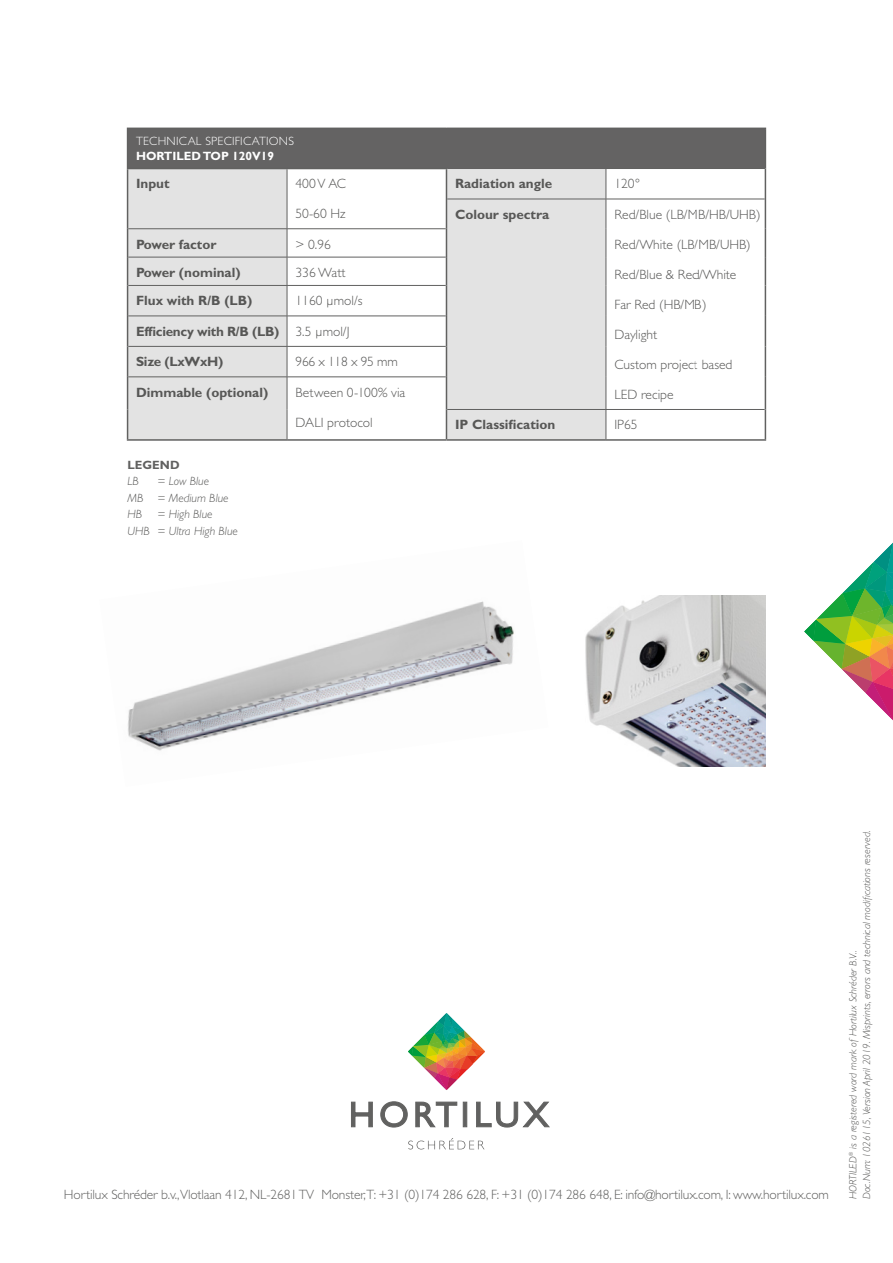
<style>
.page{position:relative;width:893px;height:1263px;background:#fff}
.page>*{position:absolute;margin:0;border:0;box-sizing:border-box;transform-origin:0 0}
.t1{font:300 13.5px "Gill Sans Std";color:#575756}
.t2{font:300 13.5px "Gill Sans Std";letter-spacing:-.01em;color:#616160}
.t3{font:700 13.5px "Gill Sans Std";color:#575756}
.t4{font:700 13.5px "Gill Sans Std";letter-spacing:-.02em;color:#575756}
.t5{font:300 13.5px "Gill Sans Std";letter-spacing:-.02em;color:#575756}
.t6{font:italic 300 12px/16.5px "Gill Sans Std";color:#575756}
.t7{font:300 12px "Gill Sans Std";letter-spacing:.02em;color:#fff}
.t8{font:700 12px "Gill Sans Std";color:#fff}
.t9{font:700 12px "Gill Sans Std";color:#616160}
.t10{font:italic 300 10.5px/13.5px "Gill Sans Std";color:#575756}
.s1{font-weight:300}
</style>
<div class="page">
<div style="left:128px;top:128px;width:637px;height:41px;background:#646363"></div>
<svg style="left:128px;top:169px;width:478px;height:270px;fill:#e3e3e3"></svg>
<hr style="left:127px;top:169px;width:1px;height:30px;background:#616160">
<hr style="left:446px;top:169px;width:1px;height:30px;background:#616160">
<hr style="left:765px;top:169px;width:1px;height:30px;background:#616160">
<hr style="left:127px;top:199px;width:1px;height:30px;background:#616160">
<hr style="left:446px;top:199px;width:1px;height:30px;background:#616160">
<hr style="left:765px;top:199px;width:1px;height:30px;background:#616160">
<svg style="left:127px;top:229px;width:1px;height:56px"></svg>
<svg style="left:446px;top:229px;width:1px;height:56px"></svg>
<svg style="left:765px;top:229px;width:1px;height:56px"></svg>
<hr style="left:127px;top:285px;width:1px;height:31px;background:#616160">
<hr style="left:446px;top:285px;width:1px;height:31px;background:#616160">
<hr style="left:765px;top:285px;width:1px;height:31px;background:#616160">
<hr style="left:127px;top:316px;width:1px;height:30px;background:#616160">
<hr style="left:446px;top:316px;width:1px;height:30px;background:#616160">
<hr style="left:765px;top:316px;width:1px;height:30px;background:#616160">
<hr style="left:127px;top:346px;width:1px;height:31px;background:#616160">
<hr style="left:446px;top:346px;width:1px;height:31px;background:#616160">
<hr style="left:765px;top:346px;width:1px;height:31px;background:#616160">
<hr style="left:127px;top:377px;width:1px;height:32px;background:#616160">
<hr style="left:446px;top:377px;width:1px;height:32px;background:#616160">
<hr style="left:765px;top:377px;width:1px;height:32px;background:#616160">
<hr style="left:127px;top:409px;width:1px;height:30px;background:#616160">
<hr style="left:446px;top:409px;width:1px;height:30px;background:#616160">
<hr style="left:765px;top:409px;width:1px;height:30px;background:#616160">
<hr style="left:287px;top:169px;width:1px;height:30px;background:#616160">
<hr style="left:287px;top:199px;width:1px;height:30px;background:#616160">
<hr style="left:128px;top:228px;width:159px;height:1px;background:#616160">
<hr style="left:287px;top:228px;width:159px;height:1px;background:#616160">
<hr style="left:128px;top:257px;width:159px;height:1px;background:#616160">
<hr style="left:287px;top:257px;width:159px;height:1px;background:#616160">
<svg style="left:287px;top:229px;width:1px;height:56px"></svg>
<hr style="left:128px;top:285px;width:159px;height:1px;background:#616160">
<hr style="left:287px;top:285px;width:159px;height:1px;background:#616160">
<hr style="left:287px;top:286px;width:1px;height:30px;background:#616160">
<hr style="left:128px;top:316px;width:159px;height:1px;background:#616160">
<hr style="left:287px;top:316px;width:159px;height:1px;background:#616160">
<hr style="left:287px;top:316px;width:1px;height:30px;background:#616160">
<hr style="left:128px;top:346px;width:159px;height:1px;background:#616160">
<hr style="left:287px;top:346px;width:159px;height:1px;background:#616160">
<hr style="left:287px;top:347px;width:1px;height:30px;background:#616160">
<hr style="left:128px;top:377px;width:159px;height:1px;background:#616160">
<hr style="left:287px;top:377px;width:159px;height:1px;background:#616160">
<hr style="left:287px;top:377px;width:1px;height:32px;background:#616160">
<hr style="left:287px;top:409px;width:1px;height:30px;background:#616160">
<hr style="left:127px;top:128px;width:160px;height:1px;background:#616160">
<hr style="left:127px;top:129px;width:1px;height:39px;background:#616160">
<hr style="left:606px;top:128px;width:160px;height:1px;background:#616160">
<hr style="left:765px;top:129px;width:1px;height:40px;background:#616160">
<hr style="left:127px;top:168px;width:160px;height:1px;background:#616160">
<hr style="left:606px;top:169px;width:1px;height:30px;background:#616160">
<hr style="left:447px;top:199px;width:159px;height:1px;background:#616160">
<hr style="left:606px;top:199px;width:159px;height:1px;background:#616160">
<hr style="left:606px;top:199px;width:1px;height:30px;background:#616160">
<svg style="left:606px;top:229px;width:1px;height:56px"></svg>
<hr style="left:606px;top:285px;width:1px;height:31px;background:#616160">
<hr style="left:606px;top:316px;width:1px;height:30px;background:#616160">
<hr style="left:606px;top:346px;width:1px;height:31px;background:#616160">
<hr style="left:606px;top:377px;width:1px;height:32px;background:#616160">
<hr style="left:447px;top:409px;width:159px;height:1px;background:#616160">
<hr style="left:606px;top:409px;width:159px;height:1px;background:#616160">
<svg style="left:606px;top:410px;width:1px;height:29px"></svg>
<hr style="left:127px;top:439px;width:160px;height:2px;background:#616160">
<hr style="left:287px;top:439px;width:159px;height:2px;background:#616160">
<hr style="left:446px;top:439px;width:160px;height:2px;background:#616160">
<hr style="left:606px;top:439px;width:160px;height:2px;background:#616160">
<img style="left:128px;top:601px;width:386px;height:150px">
<img style="left:585px;top:595px;width:180px;height:171px">
<svg style="left:351px;top:1101px;width:22px;height:26px"></svg>
<svg style="left:380px;top:1101px;width:28px;height:27px"></svg>
<svg style="left:415px;top:1101px;width:42px;height:27px"></svg>
<hr style="left:463px;top:1102px;width:4px;height:25px;background:#616160">
<svg style="left:476px;top:1101px;width:74px;height:27px"></svg>
<svg style="left:408px;top:1138px;width:76px;height:11px"></svg>
<svg style="left:408px;top:1013px;width:77px;height:77px"></svg>
<svg style="left:804px;top:543px;width:89px;height:177px"></svg>
<p class="t7" style="left:136px;top:134px;width:160px">TECHNICAL SPECIFICATIONS</p>
<p class="t8" style="left:136px;top:149px;width:139px">HORTILED TOP 120V19</p>
<p class="t3" style="left:136px;top:176px;width:35px">Input</p>
<p class="t1" style="left:296px;top:176px;width:52px">400 V AC</p>
<p class="t1" style="left:296px;top:206px;width:52px">50-60 Hz</p>
<p class="t3" style="left:455px;top:176px;width:99px">Radiation angle</p>
<p class="t1" style="left:614px;top:176px;width:27px">120°</p>
<p class="t3" style="left:455px;top:206px;width:96px">Colour spectra</p>
<p class="t1" style="left:614px;top:207px;width:148px">Red/Blue (LB/MB/HB/UHB)</p>
<p class="t1" style="left:614px;top:237px;width:138px">Red/White (LB/MB/UHB)</p>
<p class="t1" style="left:614px;top:267px;width:123px">Red/Blue &amp; Red/White</p>
<p class="t1" style="left:614px;top:297px;width:94px">Far Red (HB/MB)</p>
<p class="t1" style="left:614px;top:327px;width:44px">Daylight</p>
<p class="t1" style="left:614px;top:357px;width:120px">Custom project based</p>
<p class="t1" style="left:614px;top:387px;width:61px">LED recipe</p>
<p class="t3" style="left:136px;top:236px;width:82px">Power factor</p>
<p class="t1" style="left:296px;top:236px;width:37px">&gt; 0.96</p>
<p class="t3" style="left:136px;top:264px;width:106px">Power (nominal)</p>
<p class="t1" style="left:296px;top:265px;width:51px">336 Watt</p>
<p class="t3" style="left:136px;top:293px;width:118px">Flux with R/B (LB)</p>
<p class="t1" style="left:296px;top:293px;width:69px">1160 µmol/s</p>
<p class="t4" style="left:136px;top:323px;width:215px">Efficiency with R/B (LB) <span class="s1">3.5 µmol/J</span></p>
<p class="t4" style="left:136px;top:354px;width:89px">Size (LxWxH)</p>
<p class="t5" style="left:296px;top:354px;width:104px">966 x 118 x 95 mm</p>
<p class="t3" style="left:136px;top:384px;width:134px">Dimmable (optional)</p>
<p class="t1" style="left:296px;top:385px;width:111px">Between 0-100% via</p>
<p class="t1" style="left:296px;top:415px;width:79px">DALI protocol</p>
<p class="t3" style="left:455px;top:417px;width:102px">IP Classification</p>
<p class="t1" style="left:614px;top:417px;width:25px">IP65</p>
<p class="t9" style="left:128px;top:458px;width:54px">LEGEND</p>
<p class="t6" style="left:128px;top:473px;width:13px">LB</p>
<p class="t6" style="left:128px;top:473px;width:103px;text-indent:30px">= Low Blue<br>MB = Medium Blue<br>HB</p>
<p class="t6" style="left:128px;top:506px;width:112px;text-align:center">= High Blue<br>UHB = Ultra High Blue</p>
<p class="t2" style="left:64px;top:1187px;width:767px">Hortilux Schréder b.v.,Vlotlaan 412, NL-2681 TV Monster,T: +31 (0)174 286 628, F: +31 (0)174 286 648, E: info@hortilux.com, I: www.hortilux.com</p>
<p class="t10" style="left:846px;top:1199px;width:370px;rotate:-90deg">HORTILED<sup>®</sup> is a registered word mark of Hortilux Schréder B.V..<br>Doc.Num: 1026115, Version April 2019. Misprints, errors and technical modifications reserved.</p>
</div>
